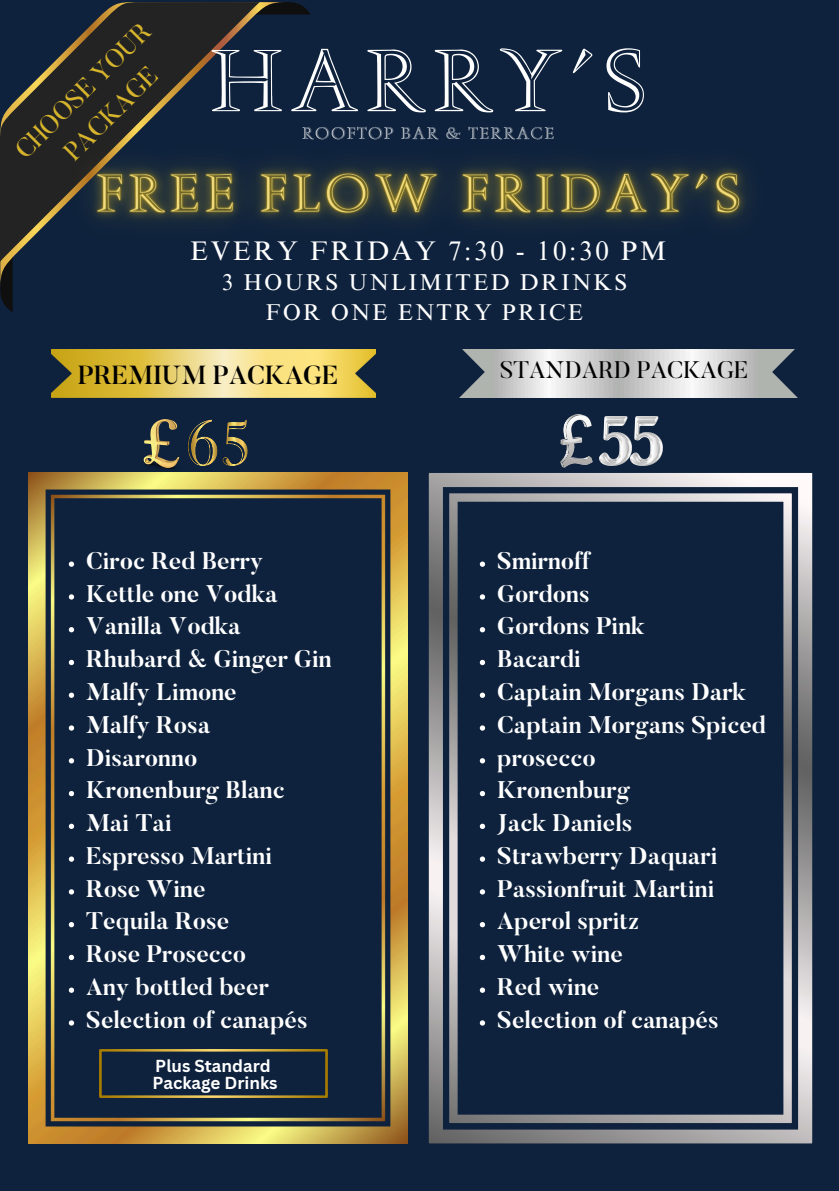
<style>
.page{position:relative;width:839px;height:1191px;background:#fff}
.page>*{position:absolute;margin:0;border:0;box-sizing:border-box;transform-origin:0 0}
.t1{font:91.8px "Augustea Open Com";letter-spacing:.1em;color:#fff}
.t2{font:27px "Times NRMT Pro";letter-spacing:.1em;color:#fff}
.t3{font:500 26px "Butler";color:#000}
.t4{font:25.8px/36px "Butler";color:#d6b42c;text-align:center}
.t5{font:700 24px "Butler";color:#fff}
.t6{font:23.8px "Butler";color:#000}
.t7{font:23px/30px "Times NRMT Pro";letter-spacing:.1em;color:#fff;text-align:center}
.t8{font:17.6px "Augustea Open Com";letter-spacing:.1em;color:#fff}
.t9{font:700 17px "Canva Sans";color:#fff}
</style>
<div class="page">
<div style="left:0;top:0;width:838px;height:1191px;background:#0e223d"></div>
<img style="left:51px;top:350px;width:324px;height:48px">
<svg style="left:285px;top:2px;width:25px;height:13px"></svg>
<svg style="left:0;top:287px;width:13px;height:25px"></svg>
<svg style="left:0;top:2px;width:285px;height:285px"></svg>
<svg style="left:0;top:2px;width:260px;height:260px;fill:#232323"></svg>
<img style="left:459px;top:350px;width:339px;height:48px">
<img style="left:29px;top:473px;width:378px;height:670px">
<svg style="left:429px;top:473px;width:383px;height:670px"></svg>
<svg style="left:193px;top:420px;width:55px;height:46px"></svg>
<img style="left:127px;top:420px;width:66px;height:57px">
<svg style="left:560px;top:414px;width:33px;height:54px"></svg>
<img style="left:599px;top:416px;width:63px;height:50px">
<img style="left:99px;top:1050px;width:228px;height:48px">
<img style="left:37px;top:101px;width:710px;height:184px">
<svg style="left:69px;top:562px;width:5px;height:5px"></svg>
<svg style="left:69px;top:594px;width:5px;height:6px"></svg>
<svg style="left:69px;top:627px;width:5px;height:5px"></svg>
<svg style="left:69px;top:660px;width:5px;height:5px"></svg>
<svg style="left:69px;top:693px;width:5px;height:5px"></svg>
<svg style="left:69px;top:725px;width:5px;height:6px"></svg>
<svg style="left:69px;top:758px;width:5px;height:5px"></svg>
<svg style="left:69px;top:791px;width:5px;height:5px"></svg>
<svg style="left:69px;top:824px;width:5px;height:5px"></svg>
<svg style="left:69px;top:856px;width:5px;height:6px"></svg>
<svg style="left:69px;top:889px;width:5px;height:6px"></svg>
<svg style="left:69px;top:922px;width:5px;height:5px"></svg>
<svg style="left:69px;top:955px;width:5px;height:5px"></svg>
<svg style="left:69px;top:988px;width:5px;height:5px"></svg>
<svg style="left:69px;top:1020px;width:5px;height:6px"></svg>
<svg style="left:480px;top:562px;width:5px;height:5px"></svg>
<svg style="left:480px;top:594px;width:5px;height:6px"></svg>
<svg style="left:480px;top:627px;width:5px;height:5px"></svg>
<svg style="left:480px;top:660px;width:5px;height:5px"></svg>
<svg style="left:480px;top:693px;width:5px;height:5px"></svg>
<svg style="left:480px;top:725px;width:5px;height:6px"></svg>
<svg style="left:480px;top:758px;width:5px;height:5px"></svg>
<svg style="left:480px;top:791px;width:5px;height:5px"></svg>
<svg style="left:480px;top:824px;width:5px;height:5px"></svg>
<svg style="left:480px;top:856px;width:5px;height:6px"></svg>
<svg style="left:480px;top:889px;width:5px;height:6px"></svg>
<svg style="left:480px;top:922px;width:5px;height:5px"></svg>
<svg style="left:480px;top:955px;width:5px;height:5px"></svg>
<svg style="left:480px;top:988px;width:5px;height:5px"></svg>
<svg style="left:480px;top:1020px;width:5px;height:6px"></svg>
<p class="t4" style="left:9px;top:143px;width:180px;rotate:-45deg">CHOOSE YOUR<br>PACKAGE</p>
<h3 class="t1" style="left:210px;top:26px;width:437px">HARRY’S</h3>
<p class="t8" style="left:302px;top:122px;width:253px">ROOFTOP BAR &amp; TERRACE</p>
<p class="t2" style="left:190px;top:241px;width:477px">EVERY FRIDAY 7:30 - 10:30 PM</p>
<p class="t7" style="left:222px;top:270px;width:407px">3 HOURS UNLIMITED DRINKS<br>FOR ONE ENTRY PRICE</p>
<p class="t3" style="left:78px;top:365px;width:262px">PREMIUM PACKAGE</p>
<p class="t6" style="left:500px;top:361px;width:250px">STANDARD PACKAGE</p>
<p class="t5" style="left:86px;top:551px;width:178px">Ciroc Red Berry</p>
<p class="t5" style="left:86px;top:584px;width:193px">Kettle one Vodka</p>
<p class="t5" style="left:86px;top:617px;width:156px">Vanilla Vodka</p>
<p class="t5" style="left:86px;top:650px;width:247px">Rhubard &amp; Ginger Gin</p>
<p class="t5" style="left:86px;top:682px;width:152px">Malfy Limone</p>
<p class="t5" style="left:86px;top:715px;width:125px">Malfy Rosa</p>
<p class="t5" style="left:86px;top:748px;width:113px">Disaronno</p>
<p class="t5" style="left:86px;top:781px;width:200px">Kronenburg Blanc</p>
<p class="t5" style="left:86px;top:813px;width:87px">Mai Tai</p>
<p class="t5" style="left:86px;top:846px;width:187px">Espresso Martini</p>
<p class="t5" style="left:86px;top:879px;width:121px">Rose Wine</p>
<p class="t5" style="left:86px;top:912px;width:144px">Tequila Rose</p>
<p class="t5" style="left:86px;top:945px;width:161px">Rose Prosecco</p>
<p class="t5" style="left:86px;top:977px;width:184px">Any bottled beer</p>
<p class="t5" style="left:86px;top:1010px;width:223px">Selection of canapés</p>
<p class="t9" style="left:155px;top:1053px;width:117px">Plus Standard</p>
<p class="t9" style="left:152px;top:1070px;width:127px">Package Drinks</p>
<p class="t5" style="left:497px;top:551px;width:94px">Smirnoff</p>
<p class="t5" style="left:497px;top:584px;width:94px">Gordons</p>
<p class="t5" style="left:497px;top:617px;width:149px">Gordons Pink</p>
<p class="t5" style="left:497px;top:650px;width:85px">Bacardi</p>
<h5 class="t5" style="left:497px;top:682px;width:250px">Captain Morgans Dark</h5>
<p class="t5" style="left:497px;top:715px;width:270px">Captain Morgans Spiced</p>
<p class="t5" style="left:497px;top:748px;width:100px">prosecco</p>
<p class="t5" style="left:497px;top:781px;width:134px">Kronenburg</p>
<p class="t5" style="left:497px;top:813px;width:137px">Jack Daniels</p>
<p class="t5" style="left:497px;top:846px;width:222px">Strawberry Daquari</p>
<p class="t5" style="left:497px;top:879px;width:219px">Passionfruit Martini</p>
<p class="t5" style="left:497px;top:912px;width:143px">Aperol spritz</p>
<p class="t5" style="left:497px;top:945px;width:127px">White wine</p>
<p class="t5" style="left:497px;top:977px;width:104px">Red wine</p>
<p class="t5" style="left:497px;top:1010px;width:223px">Selection of canapés</p>
</div>
